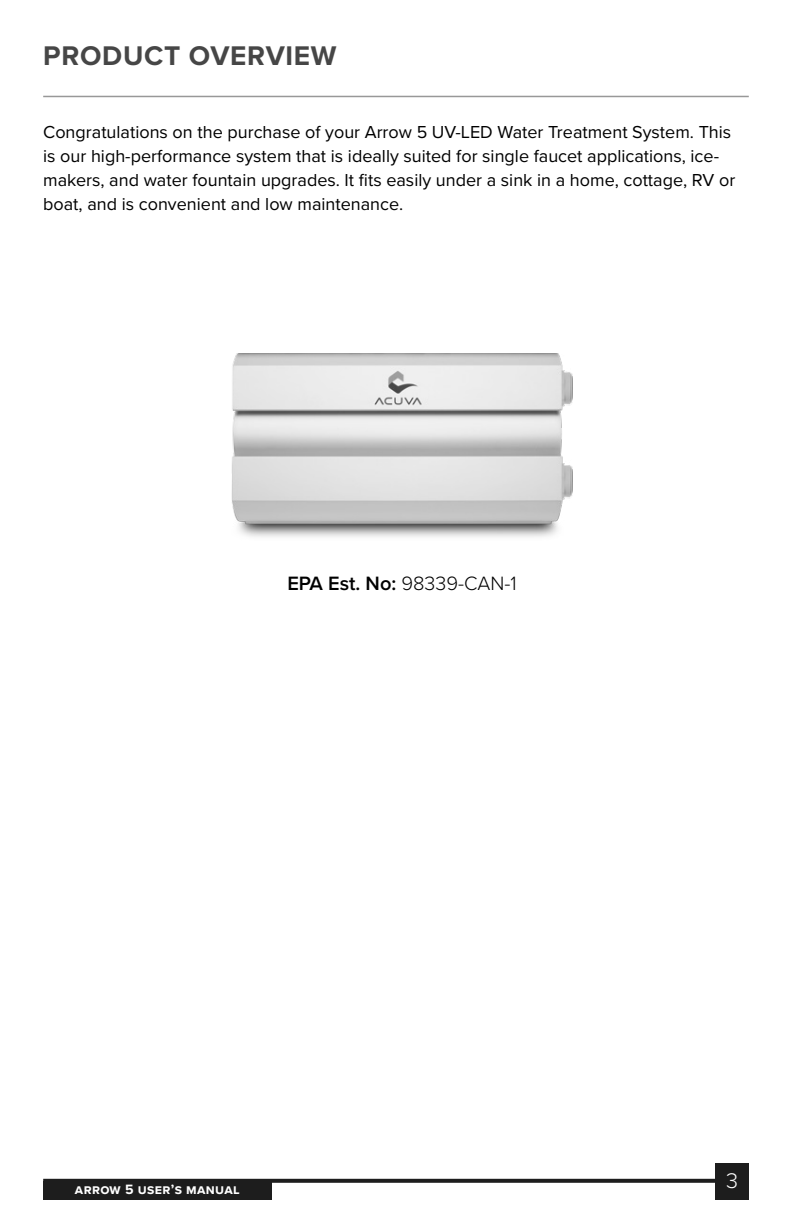
<style>
.page{position:relative;width:792px;height:1224px;background:#fff}
.page>*{position:absolute;margin:0;border:0;box-sizing:border-box;transform-origin:0 0}
.t1{font:700 28px "Proxima Nova";letter-spacing:.025em;color:#464646}
.t2{font:300 22px "Proxima Nova";color:#fff}
.t3{font:300 20px "Proxima Nova";color:#000}
.t4{font:18px/24px "Proxima Nova";color:#000}
.t5{font:700 14px "Proxima Nova";letter-spacing:.025em;color:#fff}
.s1{font-weight:600}
</style>
<div class="page">
<svg style="left:43px;top:1179px;width:673px;height:4px;background:#252525"></svg>
<div style="left:716px;top:1163px;width:33px;height:36px;background:#1d1d1d"></div>
<div style="left:43px;top:1181px;width:229px;height:18px;background:#1d1d1d"></div>
<hr style="left:43px;top:96px;width:706px;height:1px;background:#989898">
<img style="left:232px;top:354px;width:340px;height:183px">
<h1 class="t1" style="left:43px;top:35px;width:295px">PRODUCT OVERVIEW</h1>
<p class="t4" style="left:43px;top:119px;width:694px">Congratulations on the purchase of your Arrow 5 UV-LED Water Treatment System. This is our high-performance system that is ideally suited for single faucet applications, ice&shy;makers, and water fountain upgrades. It fits easily under a sink in a home, cottage, RV or boat, and is convenient and low maintenance.</p>
<p class="t3" style="left:287px;top:568px;width:231px"><span class="s1">EPA Est. No:</span> 98339-CAN-1</p>
<p class="t5" style="left:75px;top:1179px;width:166px">Arrow 5 User’s Manual</p>
<p class="t2" style="left:726px;top:1164px;width:13px">3</p>
</div>
